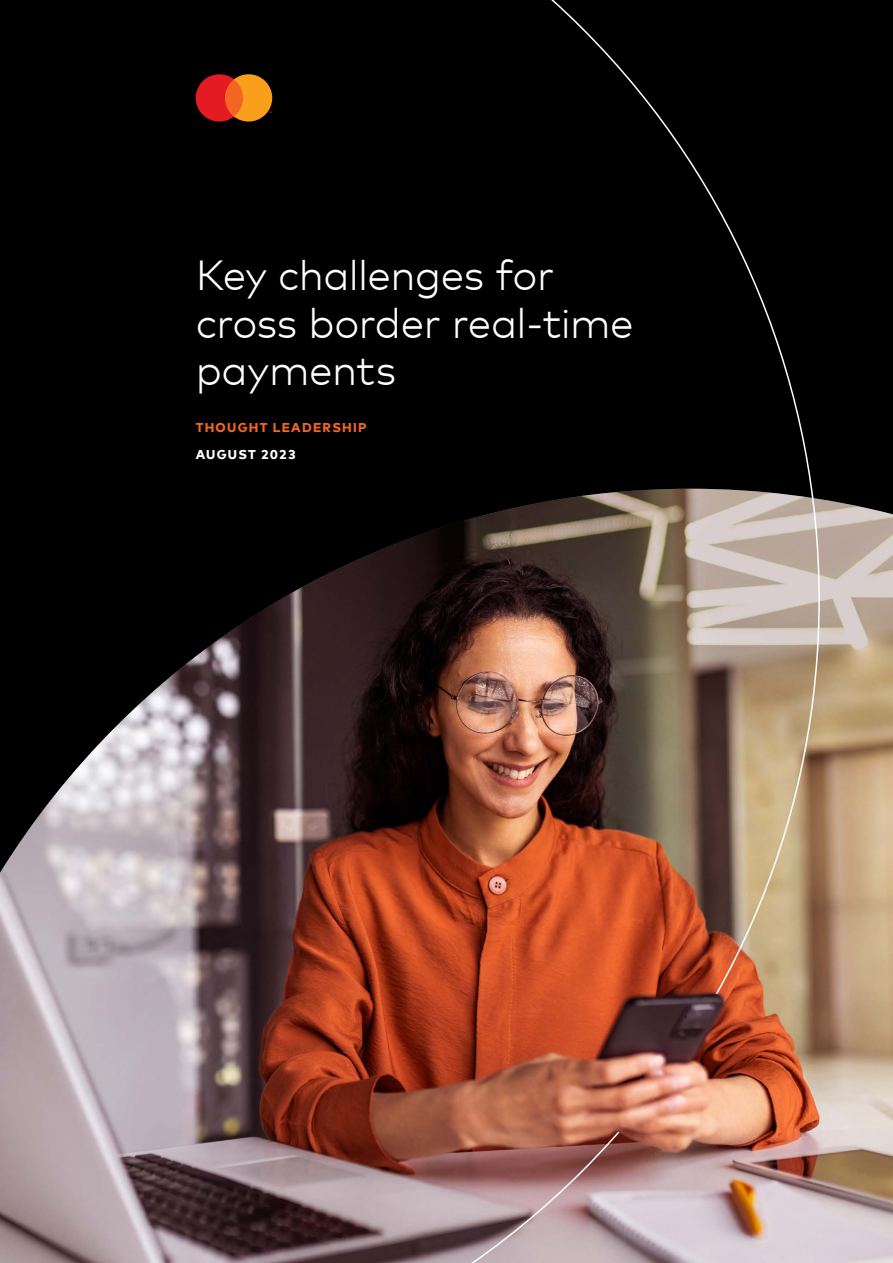
<style>
.page{position:relative;width:893px;height:1263px;background:#fff}
.page>*{position:absolute;margin:0;border:0;box-sizing:border-box;transform-origin:0 0}
.t1{font:300 42px/47.2px "Mark Offc For MC";letter-spacing:-.01em;color:#fff}
.t2{font:800 12.75px "Mark Offc For MC";letter-spacing:.1em;color:#f26522}
.t3{font:800 12.75px "Mark Offc For MC";letter-spacing:.1em;color:#fff}
</style>
<div class="page">
<img style="left:0;top:0;width:893px;height:1263px">
<svg style="left:196px;top:74px;width:76px;height:48px;background:#c74e1a"></svg>
<img style="left:614px;top:993px;width:107px;height:142px">
<p class="t1" style="left:196px;top:249px;width:440px">Key challenges for cross border real-time payments</p>
<p class="t2" style="left:196px;top:418px;width:172px">THOUGHT LEADERSHIP</p>
<p class="t3" style="left:196px;top:445px;width:102px">AUGUST 2023</p>
</div>
